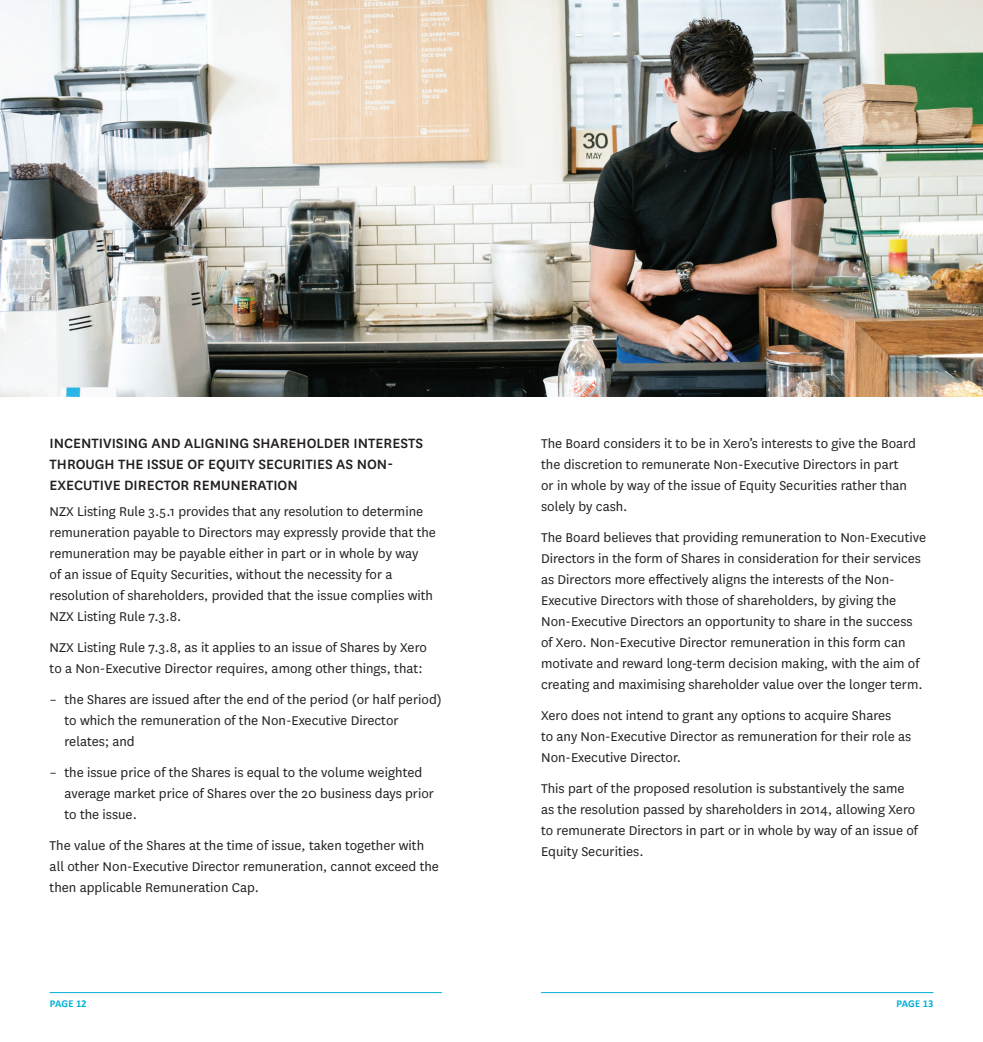
<style>
.page{position:relative;width:983px;height:1042px;background:#fff}
.page>*{position:absolute;margin:0;border:0;box-sizing:border-box;transform-origin:0 0}
.t1{font:500 15.75px/21px "National";color:#231f20}
.t2{font:14.88px/21px "National";color:#231f20}
.t3{font:700 10.5px "Calibri";letter-spacing:.005em;color:#00b1d5}
</style>
<div class="page">
<hr style="left:541px;top:992px;width:391px;height:1px;background:#00b1d5">
<hr style="left:50px;top:992px;width:391px;height:1px;background:#00b1d5">
<img style="left:0;top:0;width:982px;height:397px">
<p class="t1" style="left:50px;top:432px;width:375px">INCENTIVISING AND ALIGNING SHAREHOLDER INTERESTS<br>THROUGH THE ISSUE OF EQUITY SECURITIES AS NON-<br>EXECUTIVE DIRECTOR REMUNERATION</p>
<p class="t2" style="left:50px;top:501px;width:388px">NZX Listing Rule 3.5.1 provides that any resolution to determine remuneration payable to Directors may expressly provide that the remuneration may be payable either in part or in whole by way<br>of an issue of Equity Securities, without the necessity for a resolution of shareholders, provided that the issue complies with NZX Listing Rule 7.3.8.</p>
<p class="t2" style="left:50px;top:637px;width:378px">NZX Listing Rule 7.3.8, as it applies to an issue of Shares by Xero to a Non-Executive Director requires, among other things, that:</p>
<p class="t2" style="left:64px;top:688px;width:379px;text-indent:-15px">– the Shares are issued after the end of the period (or half period) to which the remuneration of the Non-Executive Director relates; and</p>
<p class="t2" style="left:64px;top:761px;width:371px;text-indent:-15px">– the issue price of the Shares is equal to the volume weighted average market price of Shares over the 20 business days prior to the issue.</p>
<p class="t2" style="left:50px;top:834px;width:391px">The value of the Shares at the time of issue, taken together with all other Non-Executive Director remuneration, cannot exceed the then applicable Remuneration Cap.</p>
<p class="t2" style="left:541px;top:432px;width:376px">The Board considers it to be in Xero’s interests to give the Board the discretion to remunerate Non-Executive Directors in part<br>or in whole by way of the issue of Equity Securities rather than solely by cash.</p>
<p class="t2" style="left:541px;top:526px;width:386px">The Board believes that providing remuneration to Non-Executive Directors in the form of Shares in consideration for their services as Directors more effectively aligns the interests of the Non-Executive Directors with those of shareholders, by giving the Non-Executive Directors an opportunity to share in the success of Xero. Non-Executive Director remuneration in this form can motivate and reward long-term decision making, with the aim of creating and maximising shareholder value over the longer term.</p>
<p class="t2" style="left:541px;top:704px;width:371px">Xero does not intend to grant any options to acquire Shares<br>to any Non-Executive Director as remuneration for their role as<br>Non-Executive Director.</p>
<p class="t2" style="left:541px;top:777px;width:378px">This part of the proposed resolution is substantively the same as the resolution passed by shareholders in 2014, allowing Xero to remunerate Directors in part or in whole by way of an issue of Equity Securities.</p>
<p class="t3" style="left:50px;top:997px;width:38px">PAGE 12</p>
<p class="t3" style="left:896px;top:997px;width:38px">PAGE 13</p>
</div>
